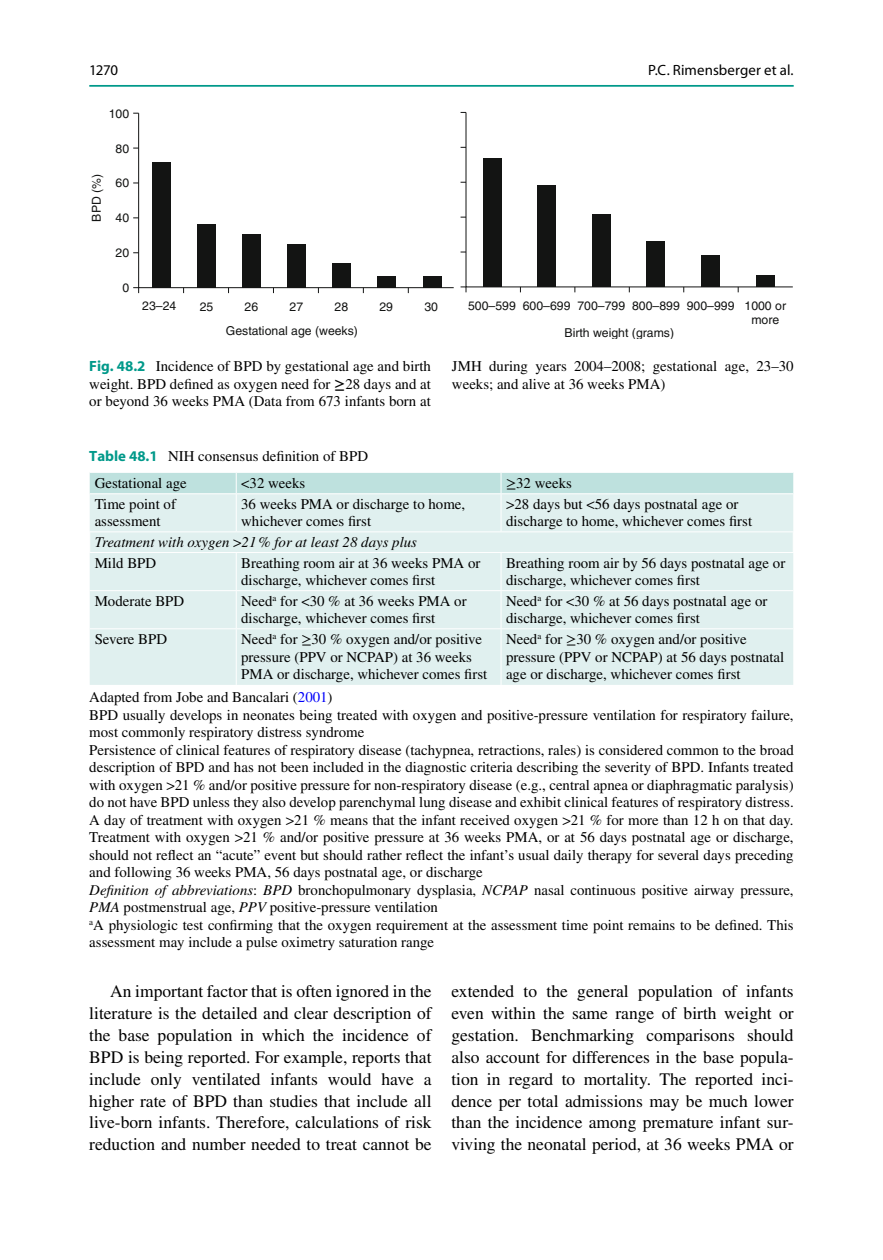
<style>
.page{position:relative;width:883px;height:1260px;background:#fff}
.page>*{position:absolute;margin:0;border:0;box-sizing:border-box;transform-origin:0 0}
.t1{font:17.5px/21.9px "Jddmrl Times";color:#000;text-align:justify}
.t2{font:14.88px/17.5px "Jddmrl Times";color:#000}
.t3{font:italic 14.88px "Xslxgn Times";color:#000}
.t4{font:14.88px "Qppqgw Myriad";letter-spacing:.005em;color:#000}
.t5{font:12.25px/24.3px "Smxmpr Helvetica";color:#131413}
.s1{font-family:"Lkvbry Myriad";font-weight:700;color:#00998a}
.s2{font-family:"Qqjxjb STIX General";font-weight:700}
.s3{font-family:"Vrkwnl STIX General"}
.s4{font-family:"Jddmrl Times";font-style:normal}
.s5{color:#0000fa}
.s6{font-family:"Xslxgn Times";font-style:italic}
</style>
<div class="page">
<svg style="left:138px;top:112px;width:316px;height:177px"></svg>
<svg style="left:133px;top:287px;width:6px;height:6px"></svg>
<div style="left:152px;top:163px;width:18px;height:125px;background:#131413"></div>
<div style="left:197px;top:224px;width:18px;height:64px;background:#131413"></div>
<div style="left:242px;top:234px;width:19px;height:54px;background:#131413"></div>
<div style="left:287px;top:244px;width:19px;height:44px;background:#131413"></div>
<div style="left:333px;top:263px;width:18px;height:25px;background:#131413"></div>
<div style="left:378px;top:277px;width:18px;height:11px;background:#131413"></div>
<div style="left:423px;top:277px;width:18px;height:11px;background:#131413"></div>
<svg style="left:465px;top:112px;width:328px;height:176px"></svg>
<svg style="left:461px;top:286px;width:6px;height:6px"></svg>
<div style="left:483px;top:159px;width:18px;height:128px;background:#131413"></div>
<div style="left:537px;top:185px;width:19px;height:102px;background:#131413"></div>
<div style="left:592px;top:214px;width:19px;height:73px;background:#131413"></div>
<div style="left:647px;top:241px;width:18px;height:46px;background:#131413"></div>
<div style="left:701px;top:256px;width:19px;height:31px;background:#131413"></div>
<div style="left:756px;top:276px;width:19px;height:11px;background:#131413"></div>
<div style="left:90px;top:494px;width:703px;height:191px;background:#e0f0ef"></div>
<svg style="left:90px;top:472px;width:703px;height:22px;background:#c2e2e0"></svg>
<hr style="left:501px;top:493px;width:292px;height:1px;background:#fff">
<hr style="left:236px;top:494px;width:1px;height:37px;background:#fff">
<hr style="left:236px;top:531px;width:265px;height:1px;background:#fff">
<hr style="left:501px;top:494px;width:1px;height:37px;background:#fff">
<hr style="left:501px;top:531px;width:293px;height:1px;background:#fff">
<hr style="left:89px;top:531px;width:147px;height:1px;background:#fff">
<hr style="left:89px;top:552px;width:412px;height:1px;background:#fff">
<hr style="left:236px;top:553px;width:1px;height:37px;background:#fff">
<hr style="left:501px;top:552px;width:293px;height:1px;background:#fff">
<hr style="left:501px;top:553px;width:1px;height:37px;background:#fff">
<hr style="left:90px;top:590px;width:411px;height:1px;background:#fff">
<hr style="left:236px;top:591px;width:1px;height:37px;background:#fff">
<hr style="left:501px;top:590px;width:292px;height:1px;background:#fff">
<hr style="left:501px;top:591px;width:1px;height:37px;background:#fff">
<hr style="left:236px;top:628px;width:557px;height:1px;background:#fff">
<hr style="left:501px;top:629px;width:1px;height:56px;background:#fff">
<hr style="left:90px;top:628px;width:146px;height:1px;background:#fff">
<hr style="left:236px;top:629px;width:1px;height:56px;background:#fff">
<hr style="left:89px;top:85px;width:705px;height:2px;background:#00998a">
<p class="t4" style="left:89px;top:64px;width:30px">1270</p>
<p class="t5" style="left:109px;top:102px;width:22px">100</p>
<p class="t5" style="left:116px;top:137px;width:15px">80</p>
<p class="t5" style="left:116px;top:172px;width:15px">60</p>
<p class="t5" style="left:116px;top:207px;width:15px">40</p>
<p class="t5" style="left:116px;top:242px;width:15px">20</p>
<p class="t5" style="left:122px;top:277px;width:8px">0</p>
<p class="t5" style="left:85px;top:222px;width:49px;rotate:-90deg">BPD (%)</p>
<p class="t5" style="left:142px;top:294px;width:36px">23–24</p>
<p class="t5" style="left:200px;top:295px;width:15px">25</p>
<p class="t5" style="left:245px;top:295px;width:15px">26</p>
<p class="t5" style="left:226px;top:295px;width:134px;text-indent:64px">27<br>Gestational age (weeks)</p>
<p class="t5" style="left:335px;top:295px;width:15px">28</p>
<p class="t5" style="left:380px;top:295px;width:15px">29</p>
<p class="t5" style="left:424px;top:295px;width:15px">30</p>
<p class="t4" style="left:648px;top:64px;width:147px">P.C. Rimensberger et al.</p>
<p class="t5" style="left:751px;top:299px;width:36px;line-height:14.7px;text-indent:-283px">500–599 600–699 700–799 800–899 900–999 1000 or more</p>
<p class="t5" style="left:565px;top:322px;width:111px">Birth weight (grams)</p>
<p class="t2" style="left:89px;top:359px;width:343px;text-align:justify"><span class="s1">Fig. 48.2</span> Incidence of BPD by gestational age and birth weight. BPD defined as oxygen need for <span class="s2">≥</span>28 days and at or beyond 36 weeks PMA (Data from 673 infants born at</p>
<p class="t2" style="left:452px;top:359px;width:343px">JMH during years 2004–2008; gestational age, 23–30 weeks; and alive at 36 weeks PMA)</p>
<p class="t2" style="left:95px;top:445px;width:275px;line-height:26.6px;text-indent:-5px"><span class="s1">Table 48.1</span> NIH consensus definition of BPD<br>Gestational age</p>
<p class="t2" style="left:241px;top:476px;width:66px">&lt;32 weeks</p>
<p class="t2" style="left:506px;top:476px;width:67px"><span class="s3">≥</span>32 weeks</p>
<p class="t2" style="left:95px;top:497px;width:83px">Time point of assessment</p>
<p class="t2" style="left:241px;top:497px;width:226px">36 weeks PMA or discharge to home, whichever comes first</p>
<p class="t2" style="left:506px;top:497px;width:248px">&gt;28 days but &lt;56 days postnatal age or discharge to home, whichever comes first</p>
<p class="t3" style="left:95px;top:537px;width:324px">Treatment with oxygen <span class="s4">&gt;</span> 21 <span class="s4">%</span> for at least 28 days plus</p>
<p class="t2" style="left:95px;top:555px;width:63px">Mild BPD</p>
<p class="t2" style="left:241px;top:555px;width:241px">Breathing room air at 36 weeks PMA or discharge, whichever comes first</p>
<p class="t2" style="left:506px;top:555px;width:281px">Breathing room air by 56 days postnatal age or discharge, whichever comes first</p>
<p class="t2" style="left:95px;top:594px;width:91px">Moderate BPD</p>
<p class="t2" style="left:241px;top:594px;width:227px">Need <sup>a</sup> for &lt;30 % at 36 weeks PMA or discharge, whichever comes first</p>
<p class="t2" style="left:506px;top:594px;width:263px">Need <sup>a</sup> for &lt;30 % at 56 days postnatal age or discharge, whichever comes first</p>
<p class="t2" style="left:95px;top:632px;width:74px">Severe BPD</p>
<p class="t2" style="left:241px;top:632px;width:248px">Need <sup>a</sup> for <span class="s3">≥</span>30 % oxygen and/or positive pressure (PPV or NCPAP) at 36 weeks<br>PMA or discharge, whichever comes first</p>
<p class="t2" style="left:506px;top:632px;width:280px">Need <sup>a</sup> for <span class="s3">≥</span>30 % oxygen and/or positive pressure (PPV or NCPAP) at 56 days postnatal age or discharge, whichever comes first</p>
<p class="t2" style="left:89px;top:690px;width:706px">Adapted from Jobe and Bancalari ( <span class="s5">2001</span> )<br>BPD usually develops in neonates being treated with oxygen and positive-pressure ventilation for respiratory failure, most commonly respiratory distress syndrome<br>Persistence of clinical features of respiratory disease (tachypnea, retractions, rales) is considered common to the broad description of BPD and has not been included in the diagnostic criteria describing the severity of BPD. Infants treated with oxygen &gt;21 % and/or positive pressure for non-respiratory disease (e.g., central apnea or diaphragmatic paralysis) do not have BPD unless they also develop parenchymal lung disease and exhibit clinical features of respiratory distress.<br>A day of treatment with oxygen &gt;21 % means that the infant received oxygen &gt;21 % for more than 12 h on that day.<br>Treatment with oxygen &gt;21 % and/or positive pressure at 36 weeks PMA, or at 56 days postnatal age or discharge, should not reflect an “acute” event but should rather reflect the infant’s usual daily therapy for several days preceding and following 36 weeks PMA, 56 days postnatal age, or discharge<br><span class="s6">Definition of abbreviations</span> : <span class="s6">BPD</span> bronchopulmonary dysplasia, <span class="s6">NCPAP</span> nasal continuous positive airway pressure, <span class="s6">PMA</span> postmenstrual age, <span class="s6">PPV</span> positive-pressure ventilation<br><sup>a</sup> A physiologic test confirming that the oxygen requirement at the assessment time point remains to be defined. This assessment may include a pulse oximetry saturation range</p>
<p class="t1" style="left:89px;top:982px;width:344px;text-indent:21px">An important factor that is often ignored in the literature is the detailed and clear description of the base population in which the incidence of BPD is being reported. For example, reports that include only ventilated infants would have a higher rate of BPD than studies that include all live-born infants. Therefore, calculations of risk reduction and number needed to treat cannot be</p>
<p class="t1" style="left:451px;top:982px;width:344px">extended to the general population of infants even within the same range of birth weight or gestation. Benchmarking comparisons should also account for differences in the base popula&shy;tion in regard to mortality. The reported inci&shy;dence per total admissions may be much lower than the incidence among premature infant sur&shy;viving the neonatal period, at 36 weeks PMA or</p>
</div>
